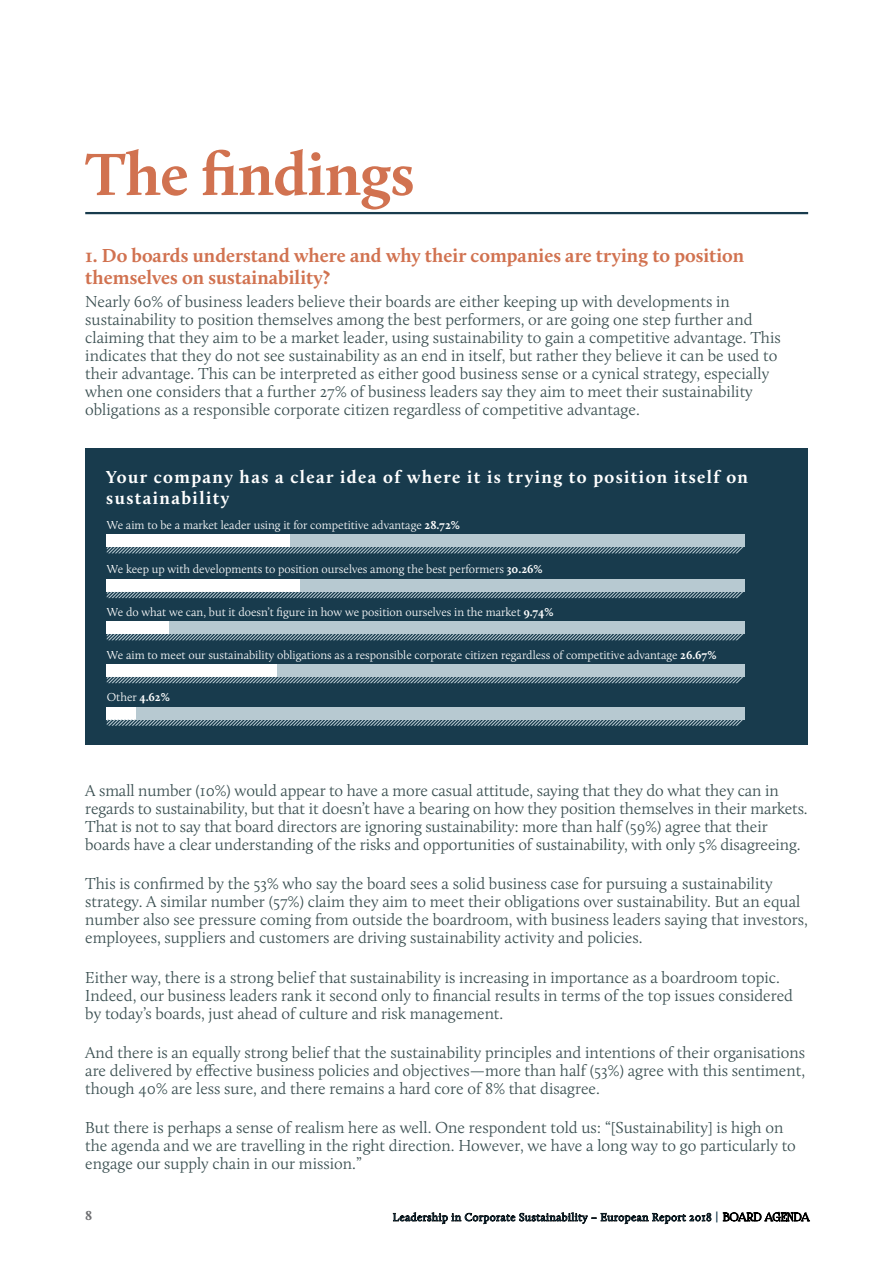
<style>
.page{position:relative;width:893px;height:1263px;background:#fff}
.page>*{position:absolute;margin:0;border:0;box-sizing:border-box;transform-origin:0 0}
.t1{font:700 61.5px "Calluna";letter-spacing:-.01em;color:#d17250}
.t2{font:700 19.5px/22.5px "Calluna";color:#d17250}
.t3{font:700 18px/21px "Calluna";letter-spacing:.075em;color:#fff}
.t4{font:300 16.5px/18px "Calluna";color:#3a4f51}
.t5{font:700 13.5px "Calluna";color:#6d6e71}
.t6{font:300 12px "Calluna";color:#fff}
.t7{font:300 11.25px "Calluna";letter-spacing:.04em;color:#183b4d}
.s1{font-weight:700}
.s2{font-family:"Gotham Narrow";font-weight:500;font-size:12px}
.s3{font-family:"Foglihten No 06";font-weight:400;color:#000}
</style>
<div class="page">
<svg style="left:393px;top:1212px;width:318px;height:12px"></svg>
<svg style="left:723px;top:1211px;width:87px;height:10px"></svg>
<hr style="left:85px;top:212px;width:723px;height:2px;background:#183b4d">
<div style="left:85px;top:449px;width:723px;height:296px;background:#183b4d"></div>
<div style="left:107px;top:535px;width:638px;height:12px;background:#b7c9d1"></div>
<div style="left:107px;top:580px;width:638px;height:12px;background:#b7c9d1"></div>
<div style="left:107px;top:622px;width:638px;height:12px;background:#b7c9d1"></div>
<div style="left:107px;top:665px;width:638px;height:12px;background:#b7c9d1"></div>
<div style="left:107px;top:707px;width:638px;height:12px;background:#b7c9d1"></div>
<div style="left:107px;top:535px;width:183px;height:12px;background:#fff"></div>
<div style="left:107px;top:580px;width:193px;height:12px;background:#fff"></div>
<div style="left:107px;top:622px;width:62px;height:12px;background:#fff"></div>
<div style="left:107px;top:665px;width:170px;height:12px;background:#fff"></div>
<div style="left:107px;top:707px;width:29px;height:12px;background:#fff"></div>
<svg style="left:107px;top:547px;width:636px;height:6px"></svg>
<svg style="left:107px;top:592px;width:636px;height:6px"></svg>
<svg style="left:107px;top:634px;width:636px;height:6px"></svg>
<svg style="left:107px;top:677px;width:636px;height:6px"></svg>
<svg style="left:107px;top:719px;width:636px;height:7px"></svg>
<h1 class="t1" style="left:85px;top:136px;width:331px">The findings</h1>
<p class="t2" style="left:85px;top:244px;width:661px">1. Do boards understand where and why their companies are trying to position themselves on sustainability?</p>
<p class="t4" style="left:85px;top:292px;width:697px">Nearly 60% of business leaders believe their boards are either keeping up with developments in sustainability to position themselves among the best performers, or are going one step further and claiming that they aim to be a market leader, using sustainability to gain a competitive advantage. This indicates that they do not see sustainability as an end in itself, but rather they believe it can be used to their advantage. This can be interpreted as either good business sense or a cynical strategy, especially when one considers that a further 27% of business leaders say they aim to meet their sustainability obligations as a responsible corporate citizen regardless of competitive advantage.</p>
<p class="t3" style="left:106px;top:467px;width:643px">Your company has a clear idea of where it is trying to position itself on sustainability</p>
<p class="t6" style="left:107px;top:518px;width:355px">We aim to be a market leader using it for competitive advantage <span class="s1">28.72%</span></p>
<p class="t6" style="left:107px;top:562px;width:437px">We keep up with developments to position ourselves among the best performers <span class="s1">30.26%</span></p>
<p class="t6" style="left:107px;top:605px;width:448px">We do what we can, but it doesn’t figure in how we position ourselves in the market <span class="s1">9.74%</span></p>
<p class="t6" style="left:107px;top:647px;width:611px">We aim to meet our sustainability obligations as a responsible corporate citizen regardless of competitive advantage <span class="s1">26.67%</span></p>
<p class="t6" style="left:107px;top:690px;width:64px">Other <span class="s1">4.62%</span></p>
<p class="t4" style="left:85px;top:781px;width:724px">A small number (10%) would appear to have a more casual attitude, saying that they do what they can in regards to sustainability, but that it doesn’t have a bearing on how they position themselves in their markets.<br>That is not to say that board directors are ignoring sustainability: more than half (59%) agree that their boards have a clear understanding of the risks and opportunities of sustainability, with only 5% disagreeing.</p>
<p class="t4" style="left:85px;top:875px;width:724px">This is confirmed by the 53% who say the board sees a solid business case for pursuing a sustainability strategy. A similar number (57%) claim they aim to meet their obligations over sustainability. But an equal number also see pressure coming from outside the boardroom, with business leaders saying that investors, employees, suppliers and customers are driving sustainability activity and policies.</p>
<p class="t4" style="left:85px;top:968px;width:709px">Either way, there is a strong belief that sustainability is increasing in importance as a boardroom topic.<br>Indeed, our business leaders rank it second only to financial results in terms of the top issues considered by today’s boards, just ahead of culture and risk management.</p>
<p class="t4" style="left:85px;top:1043px;width:721px;text-align:justify">And there is an equally strong belief that the sustainability principles and intentions of their organisations are delivered by effective business policies and objectives—more than half (53%) agree with this sentiment, though 40% are less sure, and there remains a hard core of 8% that disagree.</p>
<p class="t4" style="left:85px;top:1118px;width:712px">But there is perhaps a sense of realism here as well. One respondent told us: “[Sustainability] is high on the agenda and we are travelling in the right direction. However, we have a long way to go particularly to engage our supply chain in our mission.”</p>
<p class="t5" style="left:85px;top:1207px;width:9px">8</p>
<p class="t7" style="left:393px;top:1210px;width:418px">Leadership in Corporate Sustainability – European Report 2018 <span class="s2">|</span> <span class="s3">BOARD AGENDA</span></p>
</div>
